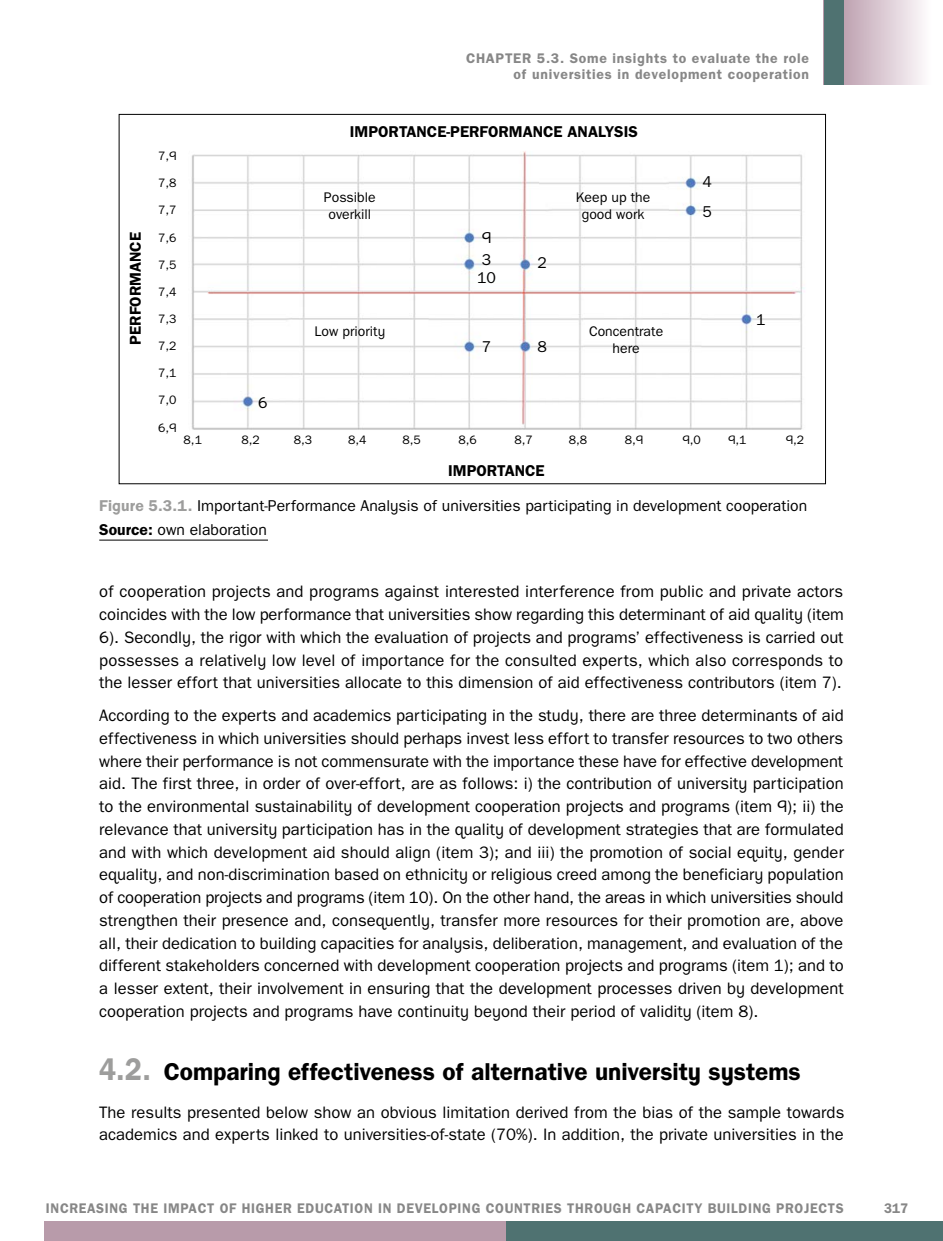
<style>
.page{position:relative;width:943px;height:1241px;background:#fff}
.page>*{position:absolute;margin:0;border:0;box-sizing:border-box;transform-origin:0 0}
.t1{font:700 24.5px "SRA Sans 1.0";color:#000}
.t2{font:16.62px/22.8px "SRA Sans 1.0";color:#000;text-align:justify}
.t3{font:15.75px/24.2px "SRA Sans 1.0";color:#000}
.t4{font:700 15.75px "SRA Sans 1.0";color:#000}
.t5{font:700 14px "SRA Sans 1.0";letter-spacing:.05em;color:#878787;scale:.95 1}
.t6{font:700 14px/16.8px "SRA Sans 1.0";letter-spacing:.05em;color:#878787;text-align:right}
.t7{font:14px/17.5px "SRA Sans 1.0";color:#000;text-align:center}
.t8{font:12.25px "SRA Sans 1.0";color:#000}
.s1{font-weight:700;color:#9d9d9c}
.s2{font-weight:700}
.s3{font-size:31.5px;color:#9d9d9c}
</style>
<div class="page">
<svg style="left:843px;top:0;width:79px;height:84px;background:#d9c9d2"></svg>
<div style="left:45px;top:1220px;width:898px;height:20px;background:#b89baa"></div>
<div style="left:823px;top:0;width:20px;height:84px;background:#4f7271"></div>
<div style="left:506px;top:1220px;width:437px;height:20px;background:#4f7271"></div>
<hr style="left:99px;top:539px;width:169px;height:1px;background:#000">
<img style="left:191px;top:151px;width:614px;height:279px">
<p class="t6" style="left:466px;top:49px;width:344px">CHAPTER 5.3. Some insights to evaluate the role of universities in development cooperation</p>
<p class="t4" style="left:126px;top:344px;width:114px;rotate:-90deg">PERFORMANCE</p>
<p class="t4" style="left:350px;top:122px;width:289px">IMPORTANCE-PERFORMANCE ANALYSIS</p>
<p class="t8" style="left:158px;top:149px;width:20px">7,9</p>
<p class="t8" style="left:158px;top:176px;width:20px">7,8</p>
<p class="t8" style="left:158px;top:203px;width:20px">7,7</p>
<p class="t8" style="left:158px;top:230px;width:20px">7,6</p>
<p class="t8" style="left:158px;top:257px;width:20px">7,5</p>
<p class="t8" style="left:158px;top:285px;width:20px">7,4</p>
<p class="t8" style="left:158px;top:312px;width:20px">7,3</p>
<p class="t8" style="left:158px;top:339px;width:20px">7,2</p>
<p class="t8" style="left:158px;top:366px;width:20px">7,1</p>
<p class="t8" style="left:158px;top:393px;width:20px">7,0</p>
<p class="t8" style="left:158px;top:420px;width:20px">6,9</p>
<p class="t3" style="left:702px;top:169px;width:11px">4</p>
<p class="t7" style="left:324px;top:188px;width:53px">Possible overkill</p>
<p class="t7" style="left:576px;top:188px;width:76px">Keep up the good work</p>
<p class="t3" style="left:702px;top:199px;width:11px">5</p>
<p class="t3" style="left:481px;top:226px;width:11px;line-height:22.8px">9<br>3</p>
<p class="t3" style="left:477px;top:266px;width:20px">10</p>
<p class="t3" style="left:537px;top:250px;width:11px">2</p>
<p class="t3" style="left:756px;top:307px;width:11px">1</p>
<p class="t7" style="left:314px;top:322px;width:72px">Low priority</p>
<p class="t7" style="left:589px;top:322px;width:76px">Concentrate here</p>
<p class="t3" style="left:481px;top:334px;width:11px">7</p>
<p class="t3" style="left:537px;top:334px;width:11px">8</p>
<p class="t3" style="left:258px;top:391px;width:11px">6</p>
<p class="t8" style="left:184px;top:432px;width:20px">8,1</p>
<p class="t8" style="left:241px;top:432px;width:20px">8,2</p>
<p class="t8" style="left:294px;top:432px;width:20px">8,3</p>
<p class="t8" style="left:348px;top:432px;width:20px">8,4</p>
<p class="t8" style="left:402px;top:432px;width:20px">8,5</p>
<p class="t8" style="left:458px;top:432px;width:20px">8,6</p>
<p class="t8" style="left:514px;top:432px;width:20px">8,7</p>
<p class="t8" style="left:569px;top:432px;width:20px">8,8</p>
<p class="t8" style="left:625px;top:432px;width:20px">8,9</p>
<p class="t8" style="left:682px;top:432px;width:20px">9,0</p>
<p class="t8" style="left:728px;top:432px;width:20px">9,1</p>
<p class="t8" style="left:786px;top:432px;width:20px">9,2</p>
<p class="t4" style="left:448px;top:461px;width:98px">IMPORTANCE</p>
<p class="t3" style="left:99px;top:493px;width:709px"><span class="s1">Figure 5.3.1.</span> Important-Performance Analysis of universities participating in development cooperation<br><span class="s2">Source:</span> own elaboration</p>
<p class="t2" style="left:99px;top:580px;width:746px">of cooperation projects and programs against interested interference from public and private actors coincides with the low performance that universities show regarding this determinant of aid quality (item 6). Secondly, the rigor with which the evaluation of projects and programs’ effectiveness is carried out possesses a relatively low level of importance for the consulted experts, which also corresponds to the lesser effort that universities allocate to this dimension of aid effectiveness contributors (item 7).</p>
<p class="t2" style="left:99px;top:704px;width:746px">According to the experts and academics participating in the study, there are three determinants of aid effectiveness in which universities should perhaps invest less effort to transfer resources to two others where their performance is not commensurate with the importance these have for effective development aid. The first three, in order of over-effort, are as follows: i) the contribution of university participation to the environmental sustainability of development cooperation projects and programs (item 9); ii) the relevance that university participation has in the quality of development strategies that are formulated and with which development aid should align (item 3); and iii) the promotion of social equity, gender equality, and non-discrimination based on ethnicity or religious creed among the beneficiary population of cooperation projects and programs (item 10). On the other hand, the areas in which universities should strengthen their presence and, consequently, transfer more resources for their promotion are, above all, their dedication to building capacities for analysis, deliberation, management, and evaluation of the different stakeholders concerned with development cooperation projects and programs (item 1); and to a lesser extent, their involvement in ensuring that the development processes driven by development cooperation projects and programs have continuity beyond their period of validity (item 8).</p>
<h1 class="t1" style="left:99px;top:1056px;width:703px"><span class="s3">4.2.</span> Comparing effectiveness of alternative university systems</h1>
<p class="t2" style="left:99px;top:1100px;width:746px">The results presented below show an obvious limitation derived from the bias of the sample towards academics and experts linked to universities-of-state (70%). In addition, the private universities in the</p>
<p class="t5" style="left:46px;top:1199px;width:841px">INCREASING THE IMPACT OF HIGHER EDUCATION IN DEVELOPING COUNTRIES THROUGH CAPACITY BUILDING PROJECTS</p>
<p class="t5" style="left:884px;top:1199px;width:27px">317</p>
</div>
